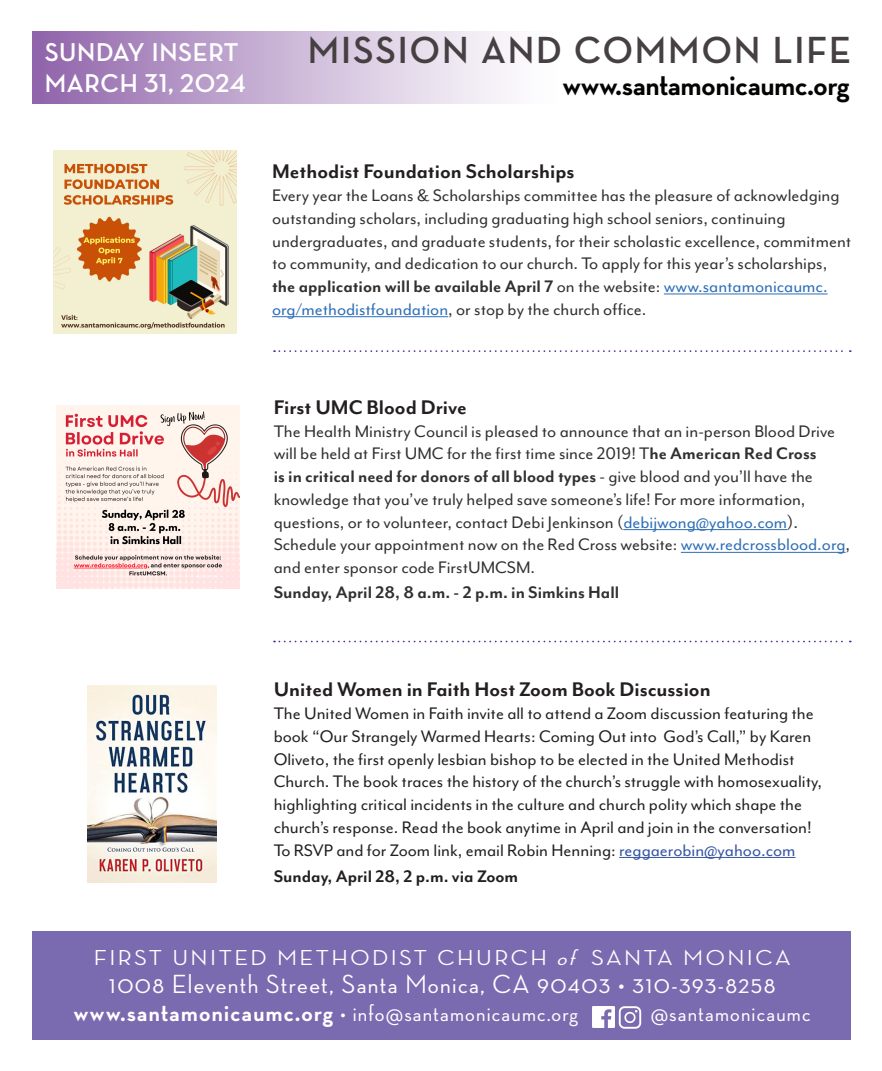
<style>
.page{position:relative;width:882px;height:1071px;background:#fff}
.page>*{position:absolute;margin:0;border:0;box-sizing:border-box;transform-origin:0 0}
.t1{font:700 38.5px "Neutra Disp";letter-spacing:.05em;color:#464042}
.t2{font:700 33.25px "Neutra Disp";color:#040503}
.t3{font:500 26.78px "Neutra Disp";letter-spacing:.05em;color:#fff}
.t4{font:700 26.25px "Neutra Disp";letter-spacing:.025em;color:#fff}
.t5{font:500 23.62px "Neutra Disp";letter-spacing:.05em;color:#fff}
.t6{font:700 22.75px "Mr Eaves Mod OT";color:#231f20}
.t7{font:500 22.05px "Neutra Disp";letter-spacing:.1em;color:#fff;scale:1.11 1}
.t8{font:19.25px/22.8px "Mr Eaves Mod OT";color:#312f30}
.t9{font:19.25px/22.8px "Mr Eaves Mod OT";color:#231f20}
.t10{font:700 19.25px "Mr Eaves Mod OT";color:#312f30}
.s1{font-weight:700}
.s2{color:#2d6eb7}
.s3{color:#3454a4}
.s4{font-style:italic}
.s5{font-weight:700;font-size:26.78px}
</style>
<div class="page">
<div style="left:32px;top:931px;width:819px;height:109px;background:#7a6bb0"></div>
<svg style="left:32px;top:31px;width:476px;height:73px;background:#c6afd3"></svg>
<img style="left:618px;top:1006px;width:24px;height:23px">
<img style="left:593px;top:1006px;width:21px;height:22px">
<svg style="left:274px;top:350px;width:577px;height:2px"></svg>
<hr style="left:619px;top:857px;width:177px;height:1px;background:#3454a4">
<img style="left:87px;top:686px;width:129px;height:196px">
<hr style="left:664px;top:294px;width:164px;height:1px;background:#2d6eb7">
<hr style="left:272px;top:316px;width:176px;height:1px;background:#2d6eb7">
<hr style="left:623px;top:529px;width:164px;height:1px;background:#2d6eb7">
<hr style="left:681px;top:552px;width:165px;height:1px;background:#2d6eb7">
<img style="left:54px;top:151px;width:182px;height:183px">
<img style="left:57px;top:405px;width:182px;height:183px">
<svg style="left:274px;top:641px;width:577px;height:1px"></svg>
<p class="t4" style="left:45px;top:37px;width:195px">SUNDAY INSERT</p>
<p class="t4" style="left:45px;top:69px;width:202px">MARCH 31, 2024</p>
<p class="t1" style="left:308px;top:28px;width:545px">MISSION AND COMMON LIFE</p>
<p class="t2" style="left:563px;top:66px;width:289px">www.santamonicaumc.org</p>
<p class="t6" style="left:272px;top:159px;width:304px">Methodist Foundation Scholarships</p>
<p class="t8" style="left:272px;top:184px;width:581px">Every year the Loans &amp; Scholarships committee has the pleasure of acknowledging outstanding scholars, including graduating high school seniors, continuing undergraduates, and graduate students, for their scholastic excellence, commitment to community, and dedication to our church. To apply for this year’s scholarships, <span class="s1">the application will be available April 7</span> on the website: <span class="s2">www.santamonicaumc. org/methodistfoundation</span>, or stop by the church office.</p>
<p class="t6" style="left:274px;top:394px;width:195px">First UMC Blood Drive</p>
<p class="t8" style="left:274px;top:419px;width:578px">The Health Ministry Council is pleased to announce that an in-person Blood Drive will be held at First UMC for the first time since 2019! T<span class="s1">he American Red Cross<br>is in critical need for donors of all blood types</span> - give blood and you’ll have the knowledge that you’ve truly helped save someone’s life! For more information, questions, or to volunteer, contact Debi Jenkinson (<span class="s2">debijwong@yahoo.com</span>).<br>Schedule your appointment now on the Red Cross website: <span class="s2">www.redcrossblood.org</span>, and enter sponsor code FirstUMCSM.</p>
<p class="t10" style="left:274px;top:581px;width:347px">Sunday, April 28, 8 a.m. - 2 p.m. in Simkins Hall</p>
<p class="t6" style="left:274px;top:677px;width:438px">United Women in Faith Host Zoom Book Discussion</p>
<p class="t9" style="left:274px;top:702px;width:550px">The United Women in Faith invite all to attend a Zoom discussion featuring the book “Our Strangely Warmed Hearts: Coming Out into God’s Call,” by Karen Oliveto, the first openly lesbian bishop to be elected in the United Methodist Church. The book traces the history of the church’s struggle with homosexuality, highlighting critical incidents in the culture and church polity which shape the church’s response. Read the book anytime in April and join in the conversation!</p>
<p class="t9" style="left:274px;top:837px;width:523px;line-height:26.2px">To RSVP and for Zoom link, email Robin Henning: <span class="s3">reggaerobin@yahoo.com<br></span><span class="s1">Sunday, April 28, 2 p.m. via Zoom</span></p>
<p class="t7" style="left:94px;top:946px;width:629px">FIRST UNITED METHODIST CHURCH <span class="s4">of</span> SANTA MONICA</p>
<p class="t3" style="left:109px;top:970px;width:668px">1008 Eleventh Street, Santa Monica, CA 90403 • 310-393-8258</p>
<p class="t5" style="left:74px;top:1000px;width:506px"><span class="s5">www.santamonicaumc.org</span> • info@santamonicaumc.org</p>
<p class="t5" style="left:651px;top:1000px;width:161px">@santamonicaumc</p>
</div>
